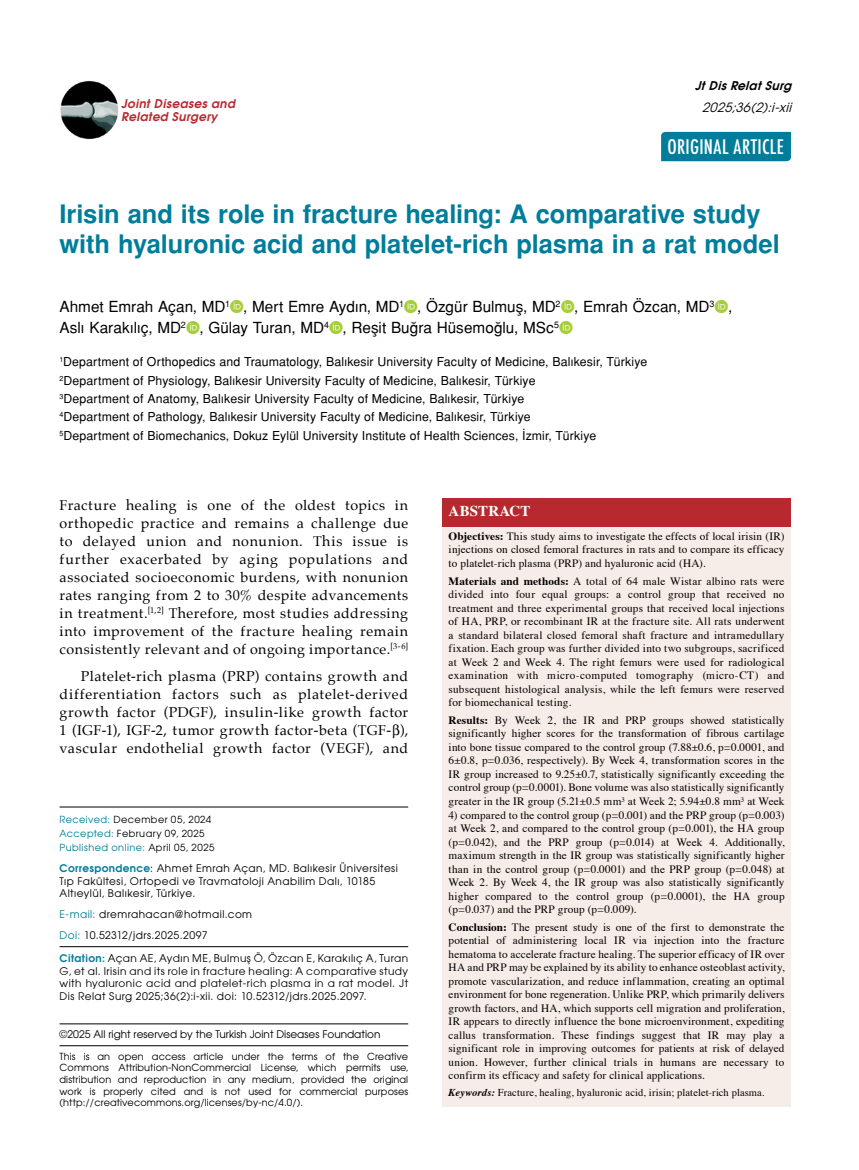
<style>
.page{position:relative;width:859px;height:1170px;background:#fff}
.page>*{position:absolute;margin:0;border:0;box-sizing:border-box;transform-origin:0 0}
.t1{font:700 25.5px/30.6px "Helvetica Tr";letter-spacing:-.005em;color:#007d9a}
.t2{font:500 condensed 19.5px "Futura";letter-spacing:.02em;color:#fff}
.t3{font:15.3px/21.3px "Helvetica Normal Tr";color:#000}
.t4{font:700 15px "Times";letter-spacing:.01em;color:#fff}
.t5{font:14.25px/18px "Palatino";letter-spacing:.04em;color:#000;text-align:justify}
.t6{font:italic 12.75px "Avant Garde Tr";color:#000}
.t7{font:12.3px/18.3px "Helvetica Normal Tr";letter-spacing:.01em;color:#000}
.t8{font:12px/13.5px "Avant Garde Bold Italic Tr";letter-spacing:.03em;color:#b8292f}
.t9{font:italic 12px "Avant Garde Bold Tr";color:#000}
.t10{font:11.25px/13.5px "Times";letter-spacing:.015em;color:#000;text-align:justify}
.t11{font:10.5px/12.3px "Avant Garde Tr";letter-spacing:.04em;color:#000}
.t12{font:10.5px/12.6px "Avant Garde";letter-spacing:.045em;color:#000;text-align:justify}
.t13{font:10.5px "Times";letter-spacing:.01em;color:#000}
.t14{font:10.5px "Avant Garde Tr";color:#000}
.t15{font:9.75px/11.7px "Avant Garde Tr";letter-spacing:.035em;color:#000}
.s1{color:#007d9a}
.s2{font-family:"Avant Garde Bold Tr";color:#007d9a}
.s3{font-family:"Avant Garde Tr"}
.s4{font-weight:700}
.s5{font-weight:700;font-style:italic}
</style>
<div class="page">
<div style="left:661px;top:132px;width:130px;height:29px;background:#007d9a"></div>
<img style="left:60px;top:81px;width:59px;height:58px">
<hr style="left:60px;top:946px;width:348px;height:1px;background:#000">
<hr style="left:60px;top:806px;width:348px;height:1px;background:#000">
<div style="left:442px;top:525px;width:349px;height:581px;background:#f7ede8"></div>
<div style="left:442px;top:498px;width:349px;height:28px;background:#b8292f"></div>
<hr style="left:60px;top:1045px;width:348px;height:1px;background:#000">
<hr style="left:60px;top:1023px;width:348px;height:1px;background:#000">
<p class="t8" style="left:121px;top:96px;width:115px">Joint Diseases and<br>Related Surgery</p>
<p class="t9" style="left:695px;top:77px;width:102px">JtDisRelatSurg</p>
<p class="t6" style="left:702px;top:99px;width:95px">2025;36(2):i-xii</p>
<h2 class="t2" style="left:667px;top:135px;width:118px">ORIGINAL ARTICLE</h2>
<h1 class="t1" style="left:60px;top:198px;width:722px">Irisin and its role in fracture healing: A comparative study with hyaluronic acid and platelet-rich plasma in a rat model</h1>
<h3 class="t3" style="left:60px;top:296px;width:674px">Ahmet Emrah Açan, MD<sup>1</sup> , Mert Emre Aydın, MD<sup>1</sup> , Özgür Bulmuş, MD<sup>2</sup> , Emrah Özcan, MD<sup>3</sup> ,<br>Aslı Karakılıç, MD<sup>2</sup> , Gülay Turan, MD<sup>4</sup> , Reşit Buğra Hüsemoğlu, MSc<sup>5</sup></h3>
<p class="t7" style="left:60px;top:353px;width:589px"><sup>1</sup>Department of Orthopedics and Traumatology, Balıkesir University Faculty of Medicine, Balıkesir, Türkiye <sup>2</sup>Department of Physiology, Balıkesir University Faculty of Medicine, Balıkesir, Türkiye<br><sup>3</sup>Department of Anatomy, Balıkesir University Faculty of Medicine, Balıkesir, Türkiye<br><sup>4</sup>Department of Pathology, Balıkesir University Faculty of Medicine, Balıkesir, Türkiye<br><sup>5</sup>Department of Biomechanics, Dokuz Eylül University Institute of Health Sciences, İzmir, Türkiye</p>
<p class="t5" style="left:60px;top:496px;width:350px">Fracture healing is one of the oldest topics in orthopedic practice and remains a challenge due to delayed union and nonunion. This issue is further exacerbated by aging populations and associated socioeconomic burdens, with nonunion rates ranging from 2 to 30% despite advancements in treatment.<sup>[1,2]</sup> Therefore, most studies addressing into improvement of the fracture healing remain consistently relevant and of ongoing importance.<sup>[3-6]</sup></p>
<p class="t5" style="left:60px;top:666px;width:350px;text-indent:21px">Platelet-rich plasma (PRP) contains growth and differentiation factors such as platelet-derived growth factor (PDGF), insulin-like growth factor 1 (IGF-1), IGF-2, tumor growth factor-beta (TGF- ), vascular endothelial growth factor (VEGF), and</p>
<p class="t15" style="left:60px;top:811px;width:156px;line-height:14.4px"><span class="s1">Received:</span> December 05, 2024<br><span class="s1">Accepted:</span> February 09, 2025<br><span class="s1">Published online:</span> April 05, 2025</p>
<p class="t11" style="left:60px;top:862px;width:340px"><span class="s2">Correspondence</span>: Ahmet Emrah Açan, MD. Balıkesir Üniversitesi<br>Tıp Fakültesi, Ortopedi ve Travmatoloji Anabilim Dalı, 10185<br>Altıeylül, Balıkesir, Türkiye.</p>
<p class="t11" style="left:60px;top:903px;width:194px;line-height:20.9px"><span class="s1">E-mail:</span> dremrahacan@hotmail.com<br><span class="s1">Doi:</span> 10.52312/jdrs.2025.2097</p>
<p class="t12" style="left:60px;top:951px;width:350px"><span class="s2">Citation:</span> Açan AE, Aydın ME, Bulmuş Ö, Özcan E, Karakılıç A, Turan G, et al. Irisin and its role in fracture healing: A comparative study with hyaluronic acid and platelet-rich plasma in a rat model<span class="s3">. Jt</span></p>
<p class="t11" style="left:60px;top:989px;width:309px">Dis Relat Surg 2025;36(2):i-xii. doi: 10.52312/jdrs.2025.2097.</p>
<p class="t14" style="left:60px;top:1027px;width:322px">©2025 All right reserved by the Turkish Joint Diseases Foundation</p>
<p class="t15" style="left:60px;top:1049px;width:350px;text-align:justify">This is an open access article under the terms of the Creative Commons Attribution-NonCommercial License, which permits use, distribution and reproduction in any medium, provided the original work is properly cited and is not used for commercial purposes (http://creativecommons.org/licenses/by-nc/4.0/).</p>
<h3 class="t4" style="left:449px;top:496px;width:83px">ABSTRACT</h3>
<p class="t10" style="left:449px;top:528px;width:337px"><span class="s4">Objectives:</span> This study aims to investigate the effects of local irisin (IR) injections on closed femoral fractures in rats and to compare its efficacy to platelet-rich plasma (PRP) and hyaluronic acid (HA).</p>
<p class="t10" style="left:449px;top:573px;width:337px"><span class="s4">Materials and methods:</span> A total of 64 male Wistar albino rats were divided into four equal groups: a control group that received no treatment and three experimental groups that received local injections of HA, PRP, or recombinant IR at the fracture site. All rats underwent a standard bilateral closed femoral shaft fracture and intramedullary fixation. Each group was further divided into two subgroups, sacrificed at Week 2 and Week 4. The right femurs were used for radiological examination with micro-computed tomography (micro-CT) and subsequent histological analysis, while the left femurs were reserved for biomechanical testing.</p>
<p class="t10" style="left:449px;top:712px;width:337px"><span class="s4">Results:</span> By Week 2, the IR and PRP groups showed statistically significantly higher scores for the transformation of fibrous cartilage into bone tissue compared to the control group (7.88±0.6, p=0.0001, and 6±0.8, p=0.036, respectively). By Week 4, transformation scores in the IR group increased to 9.25±0.7, statistically significantly exceeding the control group (p=0.0001). Bone volume was also statistically significantly greater in the IR group (5.21±0.5 mm³ at Week 2; 5.94±0.8 mm³ at Week</p>
<p class="t10" style="left:449px;top:807px;width:337px">4) compared to the control group (p=0.001) and the PRP group (p=0.003) at Week 2, and compared to the control group (p=0.001), the HA group (p=0.042), and the PRP group (p=0.014) at Week 4. Additionally, maximum strength in the IR group was statistically significantly higher than in the control group (p=0.0001) and the PRP group (p=0.048) at Week 2. By Week 4, the IR group was also statistically significantly higher compared to the control group (p=0.0001), the HA group (p=0.037) and the PRP group (p=0.009).</p>
<p class="t10" style="left:449px;top:919px;width:337px"><span class="s4">Conclusion:</span> The present study is one of the first to demonstrate the potential of administering local IR via injection into the fracture hematoma to accelerate fracture healing. The superior efficacy of IR over HA and PRP may be explained by its ability to enhance osteoblast activity, promote vascularization, and reduce inflammation, creating an optimal environment for bone regeneration. Unlike PRP, which primarily delivers growth factors, and HA, which supports cell migration and proliferation, IR appears to directly influence the bone microenvironment, expediting callus transformation. These findings suggest that IR may play a significant role in improving outcomes for patients at risk of delayed union. However, further clinical trials in humans are necessary to confirm its efficacy and safety for clinical applications.</p>
<p class="t13" style="left:449px;top:1082px;width:317px"><span class="s5">Keywords:</span> Fracture, healing, hyaluronic acid, irisin; platelet-rich plasma.</p>
</div>
